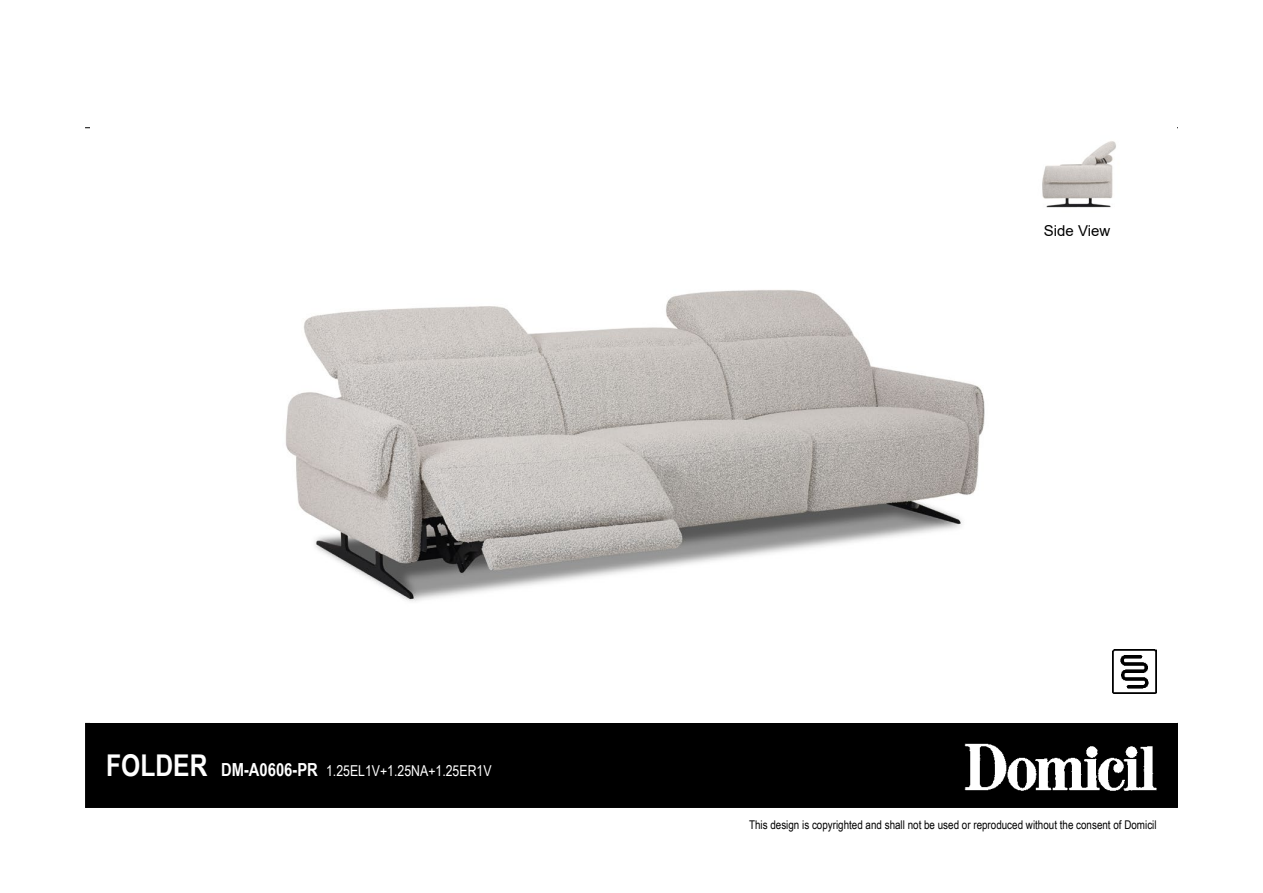
<style>
.page{position:relative;width:1263px;height:893px;background:#fff}
.page>*{position:absolute;margin:0;border:0;box-sizing:border-box;transform-origin:0 0}
.t1{font:15px "Arial Narrow";color:#fff}
.t2{font:15px "Arial";color:#000}
.t3{font:12px "Arial Narrow";color:#000}
.s1{font-weight:700;font-size:30px}
.s2{font-weight:700;font-size:18px}
</style>
<div class="page">
<hr style="left:85px;top:127px;width:1093px;height:1px;background:#000">
<div style="left:86px;top:724px;width:1091px;height:83px;background:#000"></div>
<div style="left:85px;top:723px;width:1093px;height:85px;border:2px solid #000"></div>
<img style="left:964px;top:743px;width:193px;height:48px">
<img style="left:285px;top:290px;width:700px;height:312px">
<img style="left:1112px;top:649px;width:45px;height:45px">
<img style="left:1042px;top:141px;width:74px;height:67px">
<p class="t1" style="left:106px;top:765px;width:387px"><span class="s1">FOLDER</span> <span class="s2">DM-A0606-PR</span> 1.25EL1V+1.25NA+1.25ER1V</p>
<p class="t2" style="left:1044px;top:225px;width:68px">Side View</p>
<p class="t3" style="left:749px;top:820px;width:409px">This design is copyrighted and shall not be used or reproduced without the consent of Domicil</p>
</div>
